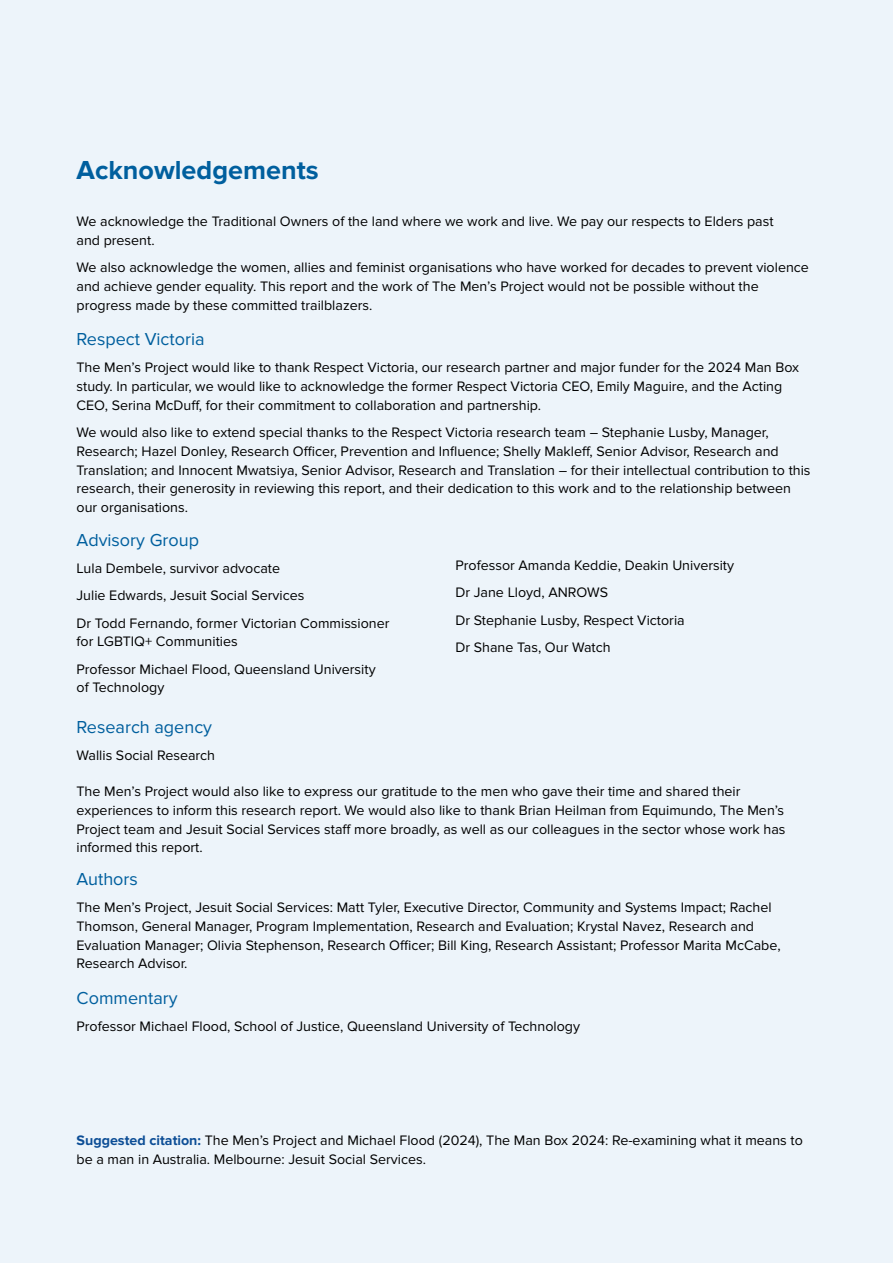
<style>
.page{position:relative;width:893px;height:1263px;background:#edf4fa}
.page>*{position:absolute;margin:0;border:0;box-sizing:border-box;transform-origin:0 0}
.t1{font:700 27px "Proxima Nova";color:#005f9e}
.t2{font:18px "Proxima Nova";color:#005f9e}
.t3{font:14.25px/18.8px "Proxima Nova";color:#000}
.s1{font-weight:700;color:#0d4e96}
</style>
<div class="page">
<h1 class="t1" style="left:77px;top:154px;width:244px">Acknowledgements</h1>
<p class="t3" style="left:77px;top:212px;width:698px">We acknowledge the Traditional Owners of the land where we work and live. We pay our respects to Elders past and present.</p>
<p class="t3" style="left:77px;top:258px;width:734px">We also acknowledge the women, allies and feminist organisations who have worked for decades to prevent violence and achieve gender equality. This report and the work of The Men’s Project would not be possible without the progress made by these committed trailblazers.</p>
<p class="t2" style="left:77px;top:329px;width:130px">Respect Victoria</p>
<p class="t3" style="left:77px;top:358px;width:724px">The Men’s Project would like to thank Respect Victoria, our research partner and major funder for the 2024 Man Box study. In particular, we would like to acknowledge the former Respect Victoria CEO, Emily Maguire, and the Acting<br>CEO, Serina McDuff, for their commitment to collaboration and partnership.</p>
<p class="t3" style="left:77px;top:423px;width:735px">We would also like to extend special thanks to the Respect Victoria research team – Stephanie Lusby, Manager, Research; Hazel Donley, Research Officer, Prevention and Influence; Shelly Makleff, Senior Advisor, Research and Translation; and Innocent Mwatsiya, Senior Advisor, Research and Translation – for their intellectual contribution to this research, their generosity in reviewing this report, and their dedication to this work and to the relationship between our organisations.</p>
<p class="t2" style="left:77px;top:529px;width:124px">Advisory Group</p>
<p class="t3" style="left:77px;top:555px;width:314px;line-height:27.3px">Lula Dembele, survivor advocate<br>Julie Edwards, Jesuit Social Services<br>Dr Todd Fernando, former Victorian Commissioner</p>
<p class="t3" style="left:77px;top:628px;width:301px;line-height:27.3px">for LGBTIQ+ Communities<br>Professor Michael Flood, Queensland University</p>
<p class="t3" style="left:77px;top:678px;width:89px">of Technology</p>
<p class="t3" style="left:455px;top:552px;width:280px;line-height:27.3px">Professor Amanda Keddie, Deakin University<br>Dr Jane Lloyd, ANROWS<br>Dr Stephanie Lusby, Respect Victoria<br>Dr Shane Tas, Our Watch</p>
<p class="t2" style="left:77px;top:717px;width:137px">Research agency</p>
<p class="t3" style="left:77px;top:746px;width:140px">Wallis Social Research</p>
<p class="t3" style="left:77px;top:782px;width:710px">The Men’s Project would also like to express our gratitude to the men who gave their time and shared their experiences to inform this research report. We would also like to thank Brian Heilman from Equimundo, The Men’s Project team and Jesuit Social Services staff more broadly, as well as our colleagues in the sector whose work has informed this report.</p>
<p class="t2" style="left:77px;top:868px;width:63px">Authors</p>
<p class="t3" style="left:77px;top:898px;width:706px">The Men’s Project, Jesuit Social Services: Matt Tyler, Executive Director, Community and Systems Impact; Rachel Thomson, General Manager, Program Implementation, Research and Evaluation; Krystal Navez, Research and Evaluation Manager; Olivia Stephenson, Research Officer; Bill King, Research Assistant; Professor Marita McCabe, Research Advisor.</p>
<p class="t2" style="left:77px;top:987px;width:103px">Commentary</p>
<p class="t3" style="left:77px;top:1017px;width:505px">Professor Michael Flood, School of Justice, Queensland University of Technology</p>
<p class="t3" style="left:77px;top:1131px;width:728px"><span class="s1">Suggested citation:</span> The Men’s Project and Michael Flood (2024), The Man Box 2024: Re-examining what it means to be a man in Australia. Melbourne: Jesuit Social Services.</p>
</div>
